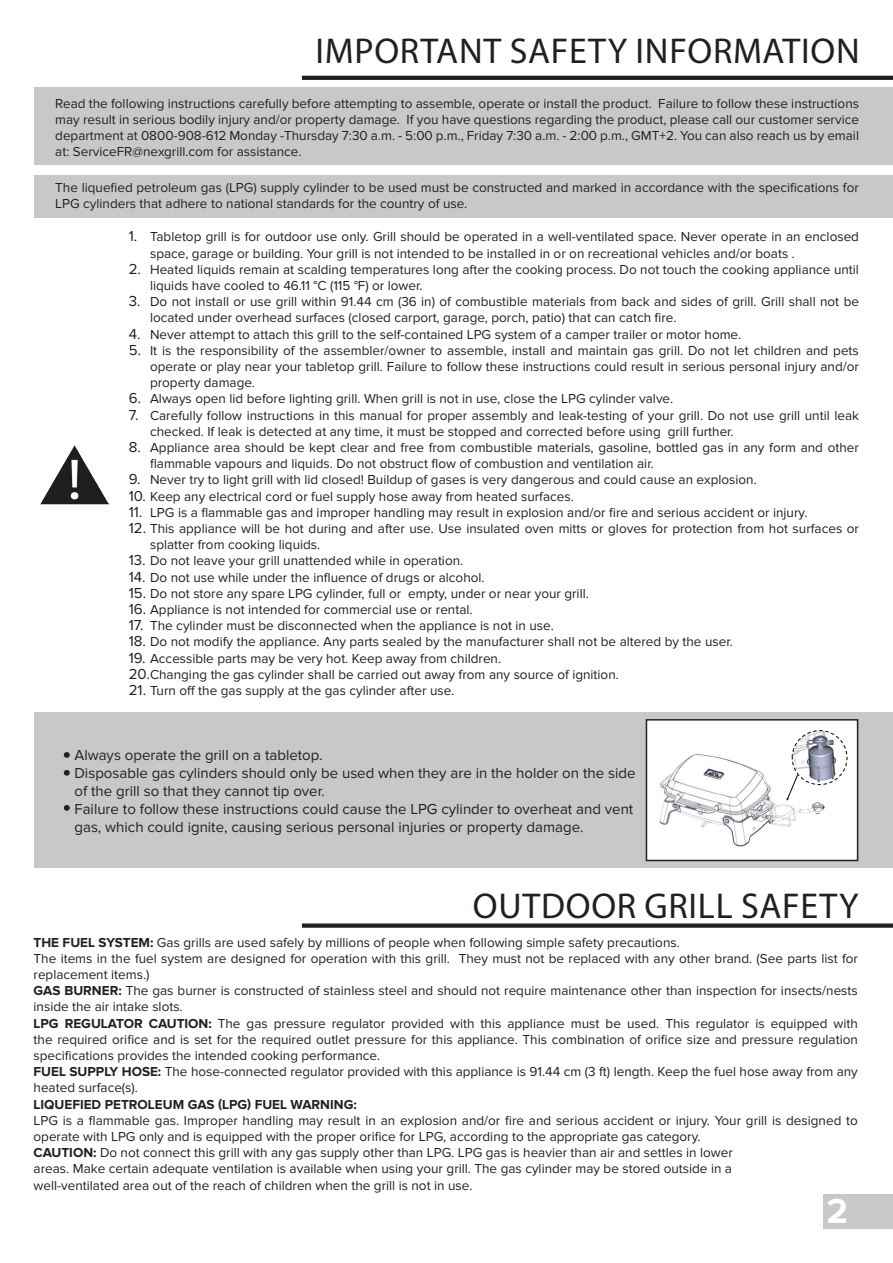
<style>
.page{position:relative;width:893px;height:1263px;background:#fff}
.page>*{position:absolute;margin:0;border:0;box-sizing:border-box;transform-origin:0 0}
.t1{font:36px "Myriad Pro";letter-spacing:.02em;color:#231f20}
.t2{font:700 36px "Proxima Nova";color:#fff}
.t3{font:15px/18px "Proxima Nova";color:#231f20}
.t4{font:13.5px/16.2px "Proxima Nova";color:#231f20}
.t5{font:700 13.5px "Proxima Nova";color:#231f20}
.s1{font-size:15px}
.s2{font-weight:700}
</style>
<div class="page">
<div style="left:823px;top:1195px;width:70px;height:34px;background:#c7c8ca"></div>
<div style="left:34px;top:87px;width:859px;height:78px;background:#c7c8ca"></div>
<div style="left:34px;top:712px;width:859px;height:156px;background:#c7c8ca"></div>
<div style="left:34px;top:175px;width:859px;height:43px;background:#c7c8ca"></div>
<svg style="left:302px;top:76px;width:591px;height:4px;background:#262223"></svg>
<svg style="left:64px;top:752px;width:6px;height:6px"></svg>
<svg style="left:64px;top:805px;width:6px;height:6px"></svg>
<svg style="left:64px;top:770px;width:6px;height:6px"></svg>
<div style="left:646px;top:720px;width:212px;height:140px;background:#fff"></div>
<div style="left:646px;top:719px;width:212px;height:142px;border:2px solid #231f20"></div>
<img style="left:40px;top:445px;width:68px;height:60px">
<div style="left:302px;top:923px;width:591px;height:5px;background:#231f20"></div>
<img style="left:659px;top:749px;width:174px;height:98px">
<svg style="left:797px;top:817px;width:36px;height:30px"></svg>
<img style="left:792px;top:731px;width:55px;height:54px;border-radius:27px">
<div style="left:792px;top:730px;width:55px;height:55px;border:1px dashed #040503;border-radius:50%"></div>
<svg style="left:786px;top:774px;width:13px;height:27px"></svg>
<h1 class="t1" style="left:316px;top:29px;width:546px">IMPORTANT SAFETY INFORMATION</h1>
<p class="t4" style="left:55px;top:95px;width:805px;text-align:justify">Read the following instructions carefully before attempting to assemble, operate or install the product. Failure to follow these instructions may result in serious bodily injury and/or property damage. If you have questions regarding the product, please call our customer service department at 0800-908-612 Monday -Thursday 7:30 a.m. - 5:00 p.m., Friday 7:30 a.m. - 2:00 p.m., GMT+2. You can also reach us by email at: ServiceFR@nexgrill.com for assistance.</p>
<p class="t4" style="left:55px;top:180px;width:805px">The liquefied petroleum gas (LPG) supply cylinder to be used must be constructed and marked in accordance with the specifications for<br>LPG cylinders that adhere to national standards for the country of use.</p>
<p class="t4" style="left:150px;top:229px;width:710px;text-indent:-21px"><span class="s1">1.</span> Tabletop grill is for outdoor use only. Grill should be operated in a well-ventilated space. Never operate in an enclosed space, garage or building. Your grill is not intended to be installed in or on recreational vehicles and/or boats .</p>
<p class="t4" style="left:150px;top:261px;width:710px;text-indent:-21px"><span class="s1">2.</span> Heated liquids remain at scalding temperatures long after the cooking process. Do not touch the cooking appliance until liquids have cooled to 46.11 °C (115 °F) or lower.</p>
<p class="t4" style="left:150px;top:294px;width:710px;text-indent:-21px"><span class="s1">3.</span> Do not install or use grill within 91.44 cm (36 in) of combustible materials from back and sides of grill. Grill shall not be located under overhead surfaces (closed carport, garage, porch, patio) that can catch fire.</p>
<p class="t4" style="left:129px;top:326px;width:614px"><span class="s1">4.</span> Never attempt to attach this grill to the self-contained LPG system of a camper trailer or motor home.</p>
<p class="t4" style="left:150px;top:342px;width:710px;text-align:justify;text-indent:-21px"><span class="s1">5.</span> It is the responsibility of the assembler/owner to assemble, install and maintain gas grill. Do not let children and pets operate or play near your tabletop grill. Failure to follow these instructions could result in serious personal injury and/or property damage.</p>
<p class="t4" style="left:129px;top:391px;width:546px"><span class="s1">6.</span> Always open lid before lighting grill. When grill is not in use, close the LPG cylinder valve.</p>
<p class="t4" style="left:150px;top:407px;width:710px;text-indent:-21px"><span class="s1">7.</span> Carefully follow instructions in this manual for proper assembly and leak-testing of your grill. Do not use grill until leak checked. If leak is detected at any time, it must be stopped and corrected before using grill further.</p>
<p class="t4" style="left:150px;top:439px;width:710px;text-indent:-21px"><span class="s1">8.</span> Appliance area should be kept clear and free from combustible materials, gasoline, bottled gas in any form and other flammable vapours and liquids. Do not obstruct flow of combustion and ventilation air.</p>
<p class="t4" style="left:129px;top:472px;width:629px"><span class="s1">9.</span> Never try to light grill with lid closed! Buildup of gases is very dangerous and could cause an explosion.</p>
<p class="t4" style="left:129px;top:488px;width:447px"><span class="s1">10.</span> Keep any electrical cord or fuel supply hose away from heated surfaces.</p>
<p class="t4" style="left:129px;top:504px;width:680px"><span class="s1">11.</span> LPG is a flammable gas and improper handling may result in explosion and/or fire and serious accident or injury.</p>
<p class="t4" style="left:150px;top:520px;width:710px;text-indent:-21px"><span class="s1">12.</span> This appliance will be hot during and after use. Use insulated oven mitts or gloves for protection from hot surfaces or splatter from cooking liquids.</p>
<p class="t4" style="left:129px;top:553px;width:336px"><span class="s1">13.</span> Do not leave your grill unattended while in operation.</p>
<p class="t4" style="left:129px;top:569px;width:357px"><span class="s1">14.</span> Do not use while under the influence of drugs or alcohol.</p>
<p class="t4" style="left:129px;top:585px;width:462px"><span class="s1">15.</span> Do not store any spare LPG cylinder, full or empty, under or near your grill.</p>
<p class="t4" style="left:129px;top:601px;width:345px"><span class="s1">16.</span> Appliance is not intended for commercial use or rental.</p>
<p class="t4" style="left:129px;top:618px;width:427px"><span class="s1">17.</span> The cylinder must be disconnected when the appliance is not in use.</p>
<p class="t4" style="left:129px;top:634px;width:605px"><span class="s1">18.</span> Do not modify the appliance. Any parts sealed by the manufacturer shall not be altered by the user.</p>
<p class="t4" style="left:129px;top:650px;width:492px"><span class="s1">19.</span> Accessible parts may be very hot. Keep away from children.<br><span class="s1">20.</span>Changing the gas cylinder shall be carried out away from any source of ignition.</p>
<p class="t4" style="left:129px;top:682px;width:327px"><span class="s1">21.</span> Turn off the gas supply at the gas cylinder after use.</p>
<p class="t3" style="left:74px;top:746px;width:562px">Always operate the grill on a tabletop.<br>Disposable gas cylinders should only be used when they are in the holder on the side of the grill so that they cannot tip over.<br>Failure to follow these instructions could cause the LPG cylinder to overheat and vent gas, which could ignite, causing serious personal injuries or property damage.</p>
<h1 class="t1" style="left:473px;top:883px;width:387px">OUTDOOR GRILL SAFETY</h1>
<p class="t4" style="left:34px;top:934px;width:826px"><span class="s2">THE FUEL SYSTEM:</span> Gas grills are used safely by millions of people when following simple safety precautions.<br>The items in the fuel system are designed for operation with this grill. They must not be replaced with any other brand. (See parts list for replacement items.)<br><span class="s2">GAS BURNER:</span> The gas burner is constructed of stainless steel and should not require maintenance other than inspection for insects/nests inside the air intake slots.<br><span class="s2">LPG REGULATOR CAUTION:</span> The gas pressure regulator provided with this appliance must be used. This regulator is equipped with the required orifice and is set for the required outlet pressure for this appliance. This combination of orifice size and pressure regulation specifications provides the intended cooking performance.<br><span class="s2">FUEL SUPPLY HOSE:</span> The hose-connected regulator provided with this appliance is 91.44 cm (3 ft) length. Keep the fuel hose away from any heated surface(s).</p>
<p class="t5" style="left:34px;top:1098px;width:325px">LIQUEFIED PETROLEUM GAS (LPG) FUEL WARNING:</p>
<p class="t4" style="left:34px;top:1112px;width:826px">LPG is a flammable gas. Improper handling may result in an explosion and/or fire and serious accident or injury. Your grill is designed to operate with LPG only and is equipped with the proper orifice for LPG, according to the appropriate gas category.<br><span class="s2">CAUTION:</span> Do not connect this grill with any gas supply other than LPG. LPG gas is heavier than air and settles in lower<br>areas. Make certain adequate ventilation is available when using your grill. The gas cylinder may be stored outside in a<br>well-ventilated area out of the reach of children when the grill is not in use.</p>
<h1 class="t2" style="left:827px;top:1195px;width:23px">2</h1>
</div>
